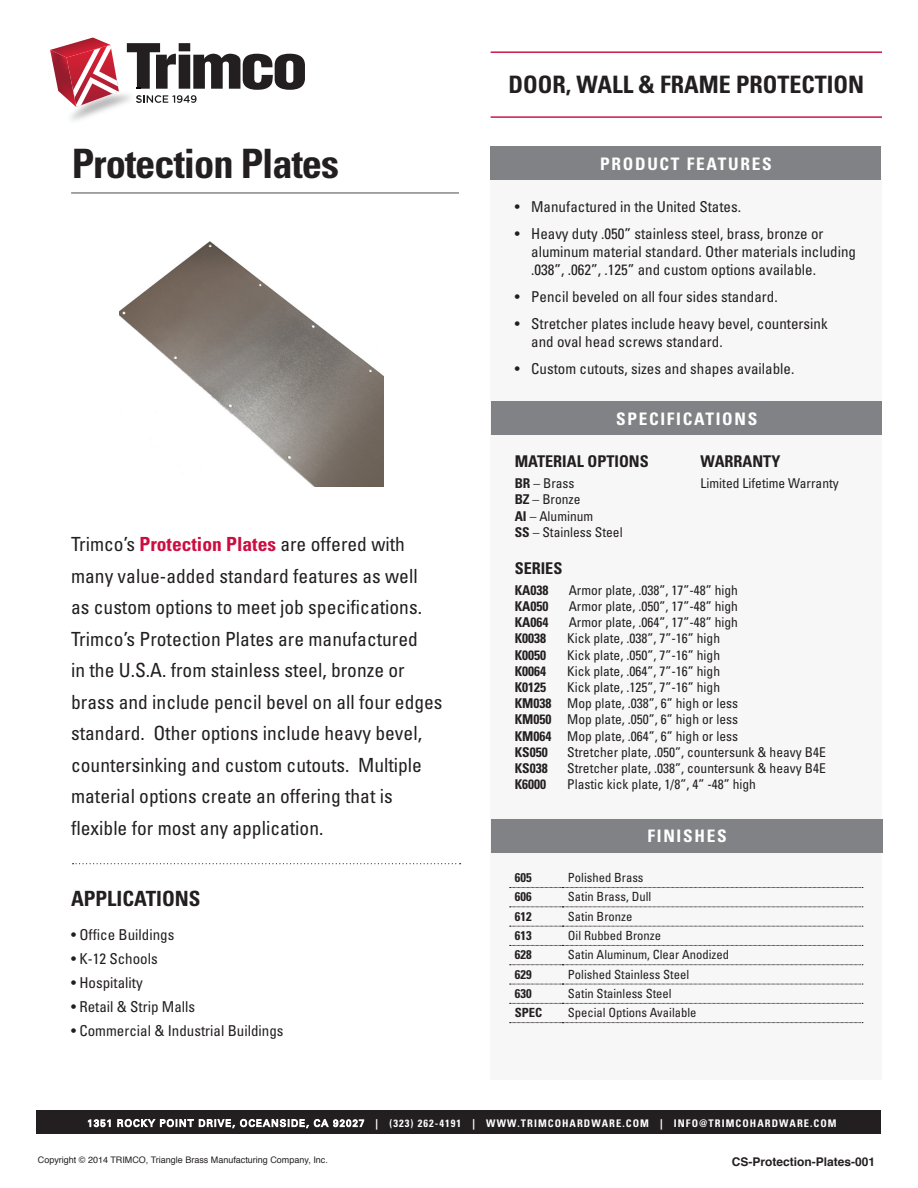
<style>
.page{position:relative;width:918px;height:1188px;background:#fff}
.page>*{position:absolute;margin:0;border:0;box-sizing:border-box;transform-origin:0 0}
.t1{font:700 condensed 40.5px "Univers";letter-spacing:-.025em;color:#231f20}
.t2{font:700 condensed 24px "Univers";color:#231f20}
.t3{font:700 condensed 21px "Univers";color:#231f20}
.t4{font:condensed 19.5px/31.5px "Univers";color:#231f20}
.t5{font:700 condensed 17.25px "Univers";letter-spacing:.1em;color:#fff}
.t6{font:700 condensed 16.2px "Univers";color:#231f20}
.t7{font:condensed 15px/18px "Univers";color:#231f20}
.t8{font:condensed 13.5px "Univers";color:#231f20}
.t9{font:700 condensed 13.5px "Univers";color:#231f20}
.t10{font:condensed 12.6px "Univers";color:#231f20}
.t11{font:700 condensed 12.6px "Univers";color:#231f20}
.t12{font:700 12px "Helvetica";color:#231f20}
.t13{font:700 condensed 10.5px "Univers";letter-spacing:.1em;color:#fff}
.t14{font:9px "Helvetica";color:#231f20}
.s1{font-weight:700;color:#cd0d40}
.s2{font-weight:700}
.s3{font-family:"Univers LT Std";font-weight:400;font-stretch:normal;font-size:9.75px}
</style>
<div class="page">
<div style="left:37px;top:1111px;width:844px;height:23px;background:#231f20"></div>
<hr style="left:71px;top:192px;width:388px;height:2px;background:#808285">
<svg style="left:50px;top:38px;width:255px;height:70px"></svg>
<hr style="left:491px;top:51px;width:391px;height:2px;background:#cd0d40">
<hr style="left:491px;top:116px;width:391px;height:2px;background:#cd0d40">
<div style="left:491px;top:176px;width:391px;height:904px;background:#f7f7f8"></div>
<div style="left:491px;top:146px;width:390px;height:33px;background:#808285"></div>
<svg style="left:73px;top:863px;width:388px;height:1px"></svg>
<div style="left:491px;top:819px;width:392px;height:33px;background:#808285"></div>
<svg style="left:510px;top:887px;width:353px;height:1px"></svg>
<svg style="left:510px;top:907px;width:353px;height:1px"></svg>
<svg style="left:510px;top:926px;width:353px;height:1px"></svg>
<svg style="left:510px;top:945px;width:353px;height:1px"></svg>
<svg style="left:510px;top:964px;width:353px;height:1px"></svg>
<svg style="left:510px;top:984px;width:353px;height:1px"></svg>
<svg style="left:510px;top:1003px;width:353px;height:1px"></svg>
<svg style="left:510px;top:1022px;width:353px;height:1px"></svg>
<div style="left:491px;top:402px;width:391px;height:33px;background:#808285"></div>
<img style="left:119px;top:241px;width:264px;height:246px">
<p class="t1" style="left:72px;top:139px;width:269px">Protection Plates</p>
<p class="t4" style="left:71px;top:528px;width:373px">Trimco’s <span class="s1">Protection Plates</span> are offered with many value-added standard features as well<br>as custom options to meet job specifications.<br>Trimco’s Protection Plates are manufactured<br>in the U.S.A. from stainless steel, bronze or brass and include pencil bevel on all four edges standard. Other options include heavy bevel, countersinking and custom cutouts. Multiple material options create an offering that is flexible for most any application.</p>
<p class="t3" style="left:71px;top:886px;width:131px">APPLICATIONS</p>
<p class="t7" style="left:71px;top:926px;width:105px">• Office Buildings</p>
<p class="t7" style="left:71px;top:950px;width:88px">• K-12 Schools</p>
<p class="t7" style="left:71px;top:974px;width:73px">• Hospitality</p>
<p class="t7" style="left:71px;top:997px;width:126px">• Retail &amp; Strip Malls</p>
<p class="t7" style="left:71px;top:1021px;width:214px">• Commercial &amp; Industrial Buildings</p>
<p class="t2" style="left:509px;top:70px;width:357px">DOOR, WALL &amp; FRAME PROTECTION</p>
<p class="t5" style="left:600px;top:153px;width:173px">PRODUCT FEATURES</p>
<p class="t7" style="left:515px;top:198px;width:228px">• Manufactured in the United States.</p>
<p class="t7" style="left:531px;top:225px;width:326px;text-indent:-16px">• Heavy duty .050” stainless steel, brass, bronze or aluminum material standard. Other materials including .038”, .062”, .125” and custom options available.</p>
<p class="t7" style="left:515px;top:288px;width:265px">• Pencil beveled on all four sides standard.</p>
<p class="t7" style="left:531px;top:315px;width:298px;text-indent:-16px">• Stretcher plates include heavy bevel, countersink and oval head screws standard.</p>
<p class="t7" style="left:515px;top:360px;width:281px">• Custom cutouts, sizes and shapes available.</p>
<p class="t5" style="left:616px;top:408px;width:143px">SPECIFICATIONS</p>
<p class="t6" style="left:515px;top:452px;width:136px">MATERIAL OPTIONS</p>
<p class="t8" style="left:515px;top:475px;width:61px"><span class="s2">BR</span> – Brass</p>
<p class="t8" style="left:515px;top:491px;width:67px"><span class="s2">BZ</span> – Bronze</p>
<p class="t8" style="left:515px;top:507px;width:80px"><span class="s2">AI</span> – Aluminum</p>
<p class="t8" style="left:515px;top:523px;width:109px"><span class="s2">SS</span> – Stainless Steel</p>
<p class="t6" style="left:701px;top:452px;width:81px">WARRANTY</p>
<p class="t8" style="left:701px;top:475px;width:140px">Limited Lifetime Warranty</p>
<p class="t6" style="left:515px;top:558px;width:49px">SERIES</p>
<p class="t9" style="left:515px;top:582px;width:35px">KA038</p>
<p class="t8" style="left:569px;top:581px;width:171px">Armor plate, .038”, 17”-48” high</p>
<p class="t9" style="left:515px;top:598px;width:35px">KA050</p>
<p class="t8" style="left:569px;top:598px;width:171px">Armor plate, .050”, 17”-48” high</p>
<p class="t9" style="left:515px;top:614px;width:35px">KA064</p>
<p class="t8" style="left:569px;top:614px;width:171px">Armor plate, .064”, 17”-48” high</p>
<p class="t9" style="left:515px;top:630px;width:33px">K0038</p>
<p class="t8" style="left:567px;top:630px;width:154px">Kick plate, .038”, 7”-16” high</p>
<p class="t9" style="left:515px;top:646px;width:33px">K0050</p>
<p class="t8" style="left:567px;top:646px;width:154px">Kick plate, .050”, 7”-16” high</p>
<p class="t9" style="left:515px;top:663px;width:33px">K0064</p>
<p class="t8" style="left:567px;top:662px;width:154px">Kick plate, .064”, 7”-16” high</p>
<p class="t9" style="left:515px;top:679px;width:33px">K0125</p>
<p class="t8" style="left:567px;top:679px;width:154px">Kick plate, .125”, 7”-16” high</p>
<p class="t8" style="left:515px;top:695px;width:225px"><span class="s2">KM038</span> Mop plate, .038”, 6” high or less</p>
<p class="t8" style="left:515px;top:711px;width:225px"><span class="s2">KM050</span> Mop plate, .050”, 6” high or less</p>
<p class="t8" style="left:515px;top:727px;width:225px"><span class="s2">KM064</span> Mop plate, .064”, 6” high or less</p>
<p class="t9" style="left:515px;top:744px;width:34px">KS050</p>
<p class="t8" style="left:567px;top:743px;width:260px">Stretcher plate, .050”, countersunk &amp; heavy B4E</p>
<p class="t9" style="left:515px;top:760px;width:34px">KS038</p>
<p class="t8" style="left:567px;top:760px;width:260px">Stretcher plate, .038”, countersunk &amp; heavy B4E</p>
<p class="t9" style="left:515px;top:776px;width:33px">K6000</p>
<p class="t8" style="left:567px;top:776px;width:190px">Plastic kick plate, 1/8”, 4” -48” high</p>
<p class="t5" style="left:647px;top:825px;width:81px">FINISHES</p>
<p class="t11" style="left:515px;top:870px;width:18px">605</p>
<p class="t10" style="left:568px;top:869px;width:77px">Polished Brass</p>
<p class="t11" style="left:515px;top:889px;width:18px">606</p>
<p class="t10" style="left:568px;top:889px;width:85px">Satin Brass, Dull</p>
<p class="t11" style="left:515px;top:908px;width:18px">612</p>
<p class="t10" style="left:568px;top:908px;width:66px">Satin Bronze</p>
<p class="t11" style="left:515px;top:928px;width:18px">613</p>
<p class="t10" style="left:568px;top:928px;width:95px">Oil Rubbed Bronze</p>
<p class="t11" style="left:515px;top:947px;width:18px">628</p>
<p class="t10" style="left:568px;top:947px;width:163px">Satin Aluminum, Clear Anodized</p>
<p class="t11" style="left:515px;top:966px;width:18px">629</p>
<p class="t10" style="left:568px;top:966px;width:123px">Polished Stainless Steel</p>
<p class="t11" style="left:515px;top:986px;width:18px">630</p>
<p class="t10" style="left:568px;top:985px;width:105px">Satin Stainless Steel</p>
<p class="t11" style="left:515px;top:1005px;width:29px">SPEC</p>
<p class="t10" style="left:568px;top:1005px;width:130px">Special Options Available</p>
<p class="t13" style="left:87px;top:1116px;width:751px"><span class="s3">1351 ROCKY POINT DRIVE, OCEANSIDE, CA 92027</span> | (323) 262-4191 | WWW.TRIMCOHARDWARE.COM | INFO@TRIMCOHARDWARE.COM</p>
<p class="t14" style="left:38px;top:1153px;width:291px">Copyright © 2014 TRIMCO, Triangle Brass Manufacturing Company, Inc.</p>
<p class="t12" style="left:732px;top:1152px;width:145px">CS-Protection-Plates-001</p>
</div>
